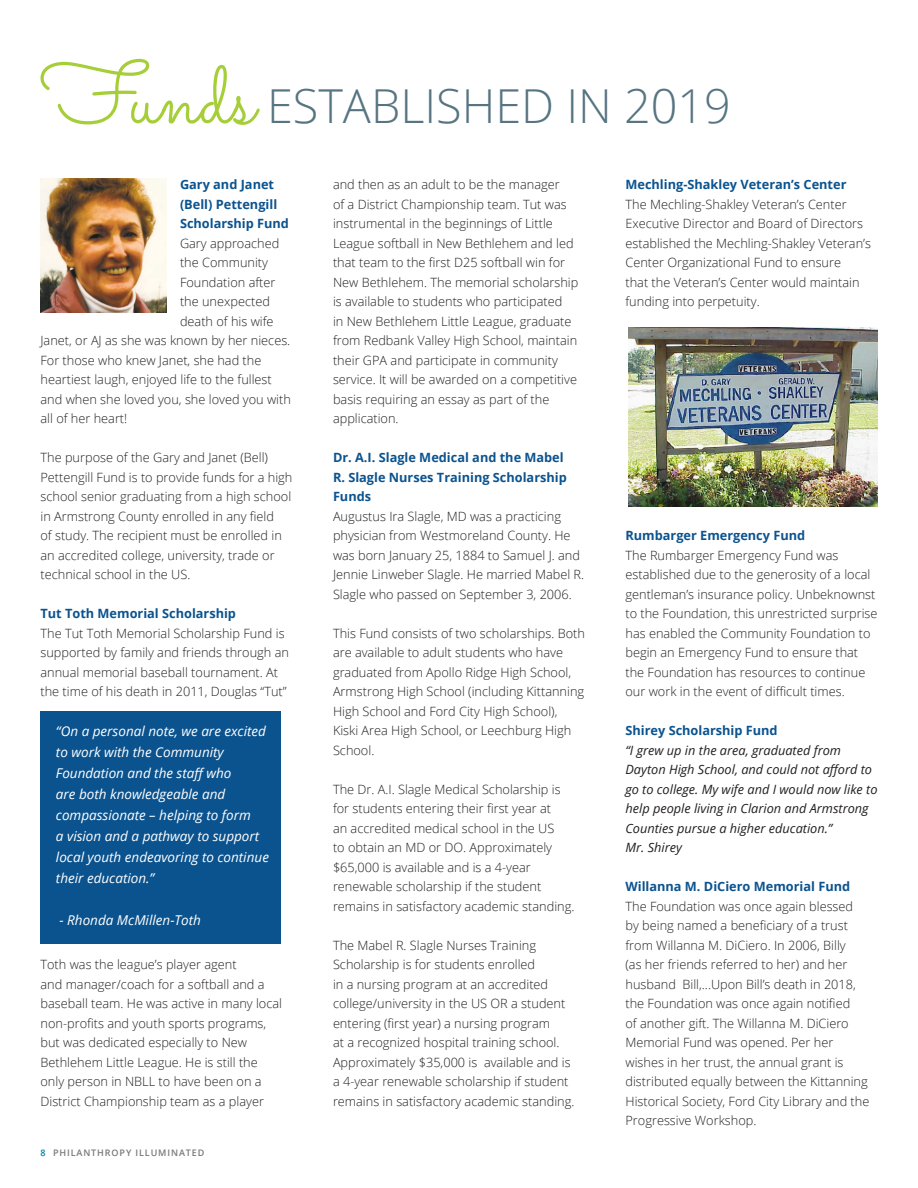
<style>
.page{position:relative;width:918px;height:1188px;background:#fff}
.page>*{position:absolute;margin:0;border:0;box-sizing:border-box;transform-origin:0 0}
.t1{font:300 46.8px "Open Sans";color:#577482}
.t2{font:italic 13.5px/21px "Open Sans";color:#fff}
.t3{font:300 12.75px/19.5px "Open Sans";color:#231f20}
.t4{font:700 12.75px/19.5px "Open Sans";color:#0b538f}
.t5{font:italic 12.75px/19.5px "Open Sans";color:#231f20}
.t6{font:600 9px "Open Sans";letter-spacing:.1em;color:#76787b}
.s1{font-family:"Sacramento";font-weight:400;font-size:88.5px;color:#a6ce39}
.s2{color:#077eb0}
</style>
<div class="page">
<img style="left:40px;top:179px;width:126px;height:133px">
<img style="left:629px;top:327px;width:249px;height:180px">
<div style="left:40px;top:711px;width:241px;height:233px;background:#0b538f"></div>
<p class="t1" style="left:40px;top:74px;width:692px"><span class="s1">Funds</span> ESTABLISHED IN 2019</p>
<p class="t4" style="left:180px;top:174px;width:111px">Gary and Janet (Bell) Pettengill<br>Scholarship Fund</p>
<p class="t3" style="left:180px;top:233px;width:101px">Gary approached</p>
<p class="t3" style="left:180px;top:252px;width:90px">the Community</p>
<p class="t3" style="left:180px;top:272px;width:97px">Foundation after</p>
<p class="t3" style="left:180px;top:291px;width:92px">the unexpected</p>
<p class="t3" style="left:180px;top:311px;width:95px">death of his wife</p>
<p class="t3" style="left:40px;top:330px;width:251px">Janet, or AJ as she was known by her nieces.</p>
<p class="t3" style="left:40px;top:350px;width:222px">For those who knew Janet, she had the</p>
<p class="t3" style="left:40px;top:369px;width:233px">heartiest laugh, enjoyed life to the fullest</p>
<p class="t3" style="left:40px;top:389px;width:252px">and when she loved you, she loved you with</p>
<p class="t3" style="left:40px;top:408px;width:88px">all of her heart!</p>
<p class="t3" style="left:40px;top:447px;width:254px">The purpose of the Gary and Janet (Bell)<br>Pettengill Fund is to provide funds for a high school senior graduating from a high school in Armstrong County enrolled in any field<br>of study. The recipient must be enrolled in an accredited college, university, trade or technical school in the US.</p>
<p class="t4" style="left:40px;top:603px;width:197px">Tut Toth Memorial Scholarship</p>
<p class="t3" style="left:40px;top:623px;width:250px">The Tut Toth Memorial Scholarship Fund is supported by family and friends through an annual memorial baseball tournament. At the time of his death in 2011, Douglas “Tut”</p>
<p class="t2" style="left:56px;top:720px;width:215px">“On a personal note, we are excited to work with the Community<br>Foundation and the staff who<br>are both knowledgeable and compassionate – helping to form<br>a vision and a pathway to support local youth endeavoring to continue their education.”</p>
<p class="t2" style="left:59px;top:909px;width:143px">- Rhonda McMillen-Toth</p>
<p class="t3" style="left:40px;top:954px;width:198px">Toth was the league’s player agent</p>
<p class="t3" style="left:40px;top:974px;width:243px">and manager/coach for a softball and a baseball team. He was active in many local non-profits and youth sports programs,</p>
<p class="t3" style="left:40px;top:1032px;width:219px">but was dedicated especially to New<br>Bethlehem Little League. He is still the</p>
<p class="t3" style="left:40px;top:1071px;width:225px">only person in NBLL to have been on a<br>District Championship team as a player</p>
<p class="t6" style="left:40px;top:1146px;width:165px"><span class="s2">8</span> PHILANTHROPY ILLUMINATED</p>
<p class="t3" style="left:333px;top:174px;width:247px">and then as an adult to be the manager<br>of a District Championship team. Tut was instrumental in the beginnings of Little League softball in New Bethlehem and led that team to the first D25 softball win for New Bethlehem. The memorial scholarship is available to students who participated<br>in New Bethlehem Little League, graduate from Redbank Valley High School, maintain their GPA and participate in community service. It will be awarded on a competitive basis requiring an essay as part of the application.</p>
<p class="t4" style="left:333px;top:447px;width:235px">Dr. A.I. Slagle Medical and the Mabel<br>R. Slagle Nurses Training Scholarship<br>Funds</p>
<p class="t3" style="left:333px;top:506px;width:253px">Augustus Ira Slagle, MD was a practicing physician from Westmoreland County. He was born January 25, 1884 to Samuel J. and Jennie Linweber Slagle. He married Mabel R.<br>Slagle who passed on September 3, 2006.</p>
<p class="t3" style="left:333px;top:623px;width:253px">This Fund consists of two scholarships. Both are available to adult students who have graduated from Apollo Ridge High School, Armstrong High School (including Kittanning High School and Ford City High School), Kiski Area High School, or Leechburg High School.</p>
<p class="t3" style="left:333px;top:779px;width:243px">The Dr. A.I. Slagle Medical Scholarship is for students entering their first year at<br>an accredited medical school in the US<br>to obtain an MD or DO. Approximately $65,000 is available and is a 4-year renewable scholarship if the student remains in satisfactory academic standing.</p>
<p class="t3" style="left:333px;top:935px;width:243px">The Mabel R. Slagle Nurses Training Scholarship is for students enrolled<br>in a nursing program at an accredited college/university in the US OR a student entering (first year) a nursing program<br>at a recognized hospital training school.<br>Approximately $35,000 is available and is a 4-year renewable scholarship if student remains in satisfactory academic standing.</p>
<p class="t4" style="left:626px;top:174px;width:223px">Mechling-Shakley Veteran’s Center</p>
<p class="t3" style="left:626px;top:194px;width:247px">The Mechling-Shakley Veteran’s Center Executive Director and Board of Directors established the Mechling-Shakley Veteran’s Center Organizational Fund to ensure<br>that the Veteran’s Center would maintain funding into perpetuity.</p>
<p class="t4" style="left:626px;top:525px;width:181px">Rumbarger Emergency Fund</p>
<p class="t3" style="left:626px;top:545px;width:254px">The Rumbarger Emergency Fund was established due to the generosity of a local gentleman’s insurance policy. Unbeknownst to the Foundation, this unrestricted surprise has enabled the Community Foundation to begin an Emergency Fund to ensure that the Foundation has resources to continue our work in the event of difficult times.</p>
<p class="t4" style="left:626px;top:720px;width:154px">Shirey Scholarship Fund</p>
<p class="t5" style="left:626px;top:740px;width:253px">“I grew up in the area, graduated from Dayton High School, and could not afford to go to college. My wife and I would now like to help people living in Clarion and Armstrong Counties pursue a higher education.”</p>
<p class="t5" style="left:626px;top:837px;width:58px">Mr. Shirey</p>
<p class="t4" style="left:626px;top:876px;width:226px">Willanna M. DiCiero Memorial Fund</p>
<p class="t3" style="left:626px;top:896px;width:245px">The Foundation was once again blessed by being named a beneficiary of a trust from Willanna M. DiCiero. In 2006, Billy<br>(as her friends referred to her) and her husband Bill,...Upon Bill’s death in 2018, the Foundation was once again notified<br>of another gift. The Willanna M. DiCiero Memorial Fund was opened. Per her wishes in her trust, the annual grant is distributed equally between the Kittanning Historical Society, Ford City Library and the Progressive Workshop.</p>
</div>
